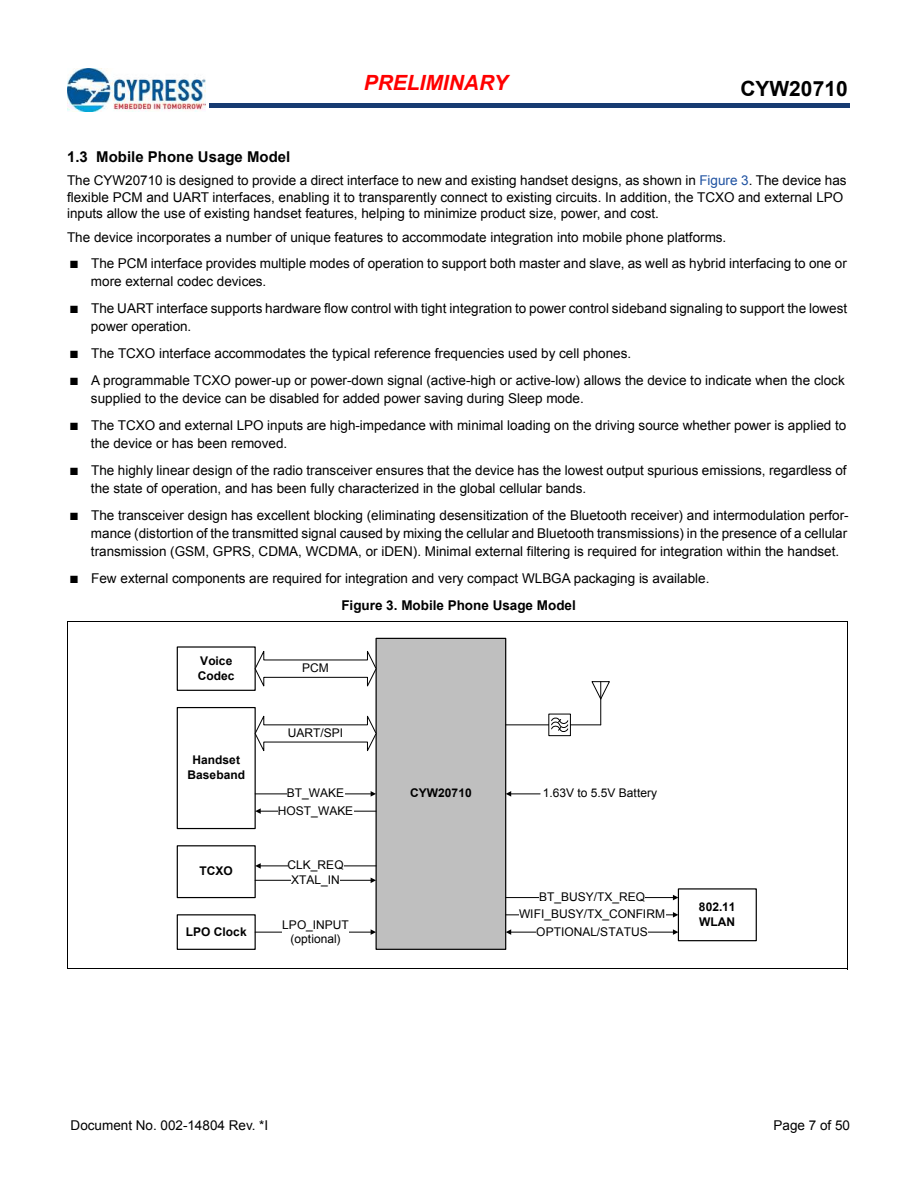
<style>
.page{position:relative;width:918px;height:1188px;background:#fff}
.page>*{position:absolute;margin:0;border:0;box-sizing:border-box;transform-origin:0 0}
.t1{font:italic 700 21px "Arial";color:#f00}
.t2{font:700 21px "Arial";color:#000}
.t3{font:700 15px "Arial";letter-spacing:.005em;color:#000}
.t4{font:13.5px/18px "Arial";color:#000}
.t5{font:12px/17.2px "Arial";color:#000;text-align:center}
.t6{font:700 12px/14.4px "Arial";letter-spacing:.005em;color:#000}
.s1{color:#1f52a1}
.s2{font-weight:700}
</style>
<div class="page">
<img style="left:67px;top:69px;width:138px;height:43px">
<hr style="left:210px;top:103px;width:640px;height:4px;background:#163b71">
<hr style="left:209px;top:107px;width:641px;height:1px;background:#163b71">
<div style="left:177px;top:646px;width:79px;height:45px;border:1px solid #000"></div>
<div style="left:177px;top:707px;width:79px;height:122px;border:1px solid #000"></div>
<div style="left:177px;top:845px;width:79px;height:53px;border:1px solid #000"></div>
<div style="left:177px;top:914px;width:79px;height:36px;border:1px solid #000"></div>
<div style="left:376px;top:638px;width:130px;height:311px;background:#bfbfbf"></div>
<div style="left:376px;top:638px;width:130px;height:312px;border:1px solid #000"></div>
<div style="left:678px;top:888px;width:79px;height:53px;border:1px solid #000"></div>
<svg style="left:254px;top:714px;width:123px;height:39px"></svg>
<hr style="left:255px;top:794px;width:116px;height:1px;background:#000">
<svg style="left:371px;top:791px;width:5px;height:6px"></svg>
<div style="left:287px;top:787px;width:57px;height:14px;background:#fff"></div>
<hr style="left:260px;top:811px;width:116px;height:1px;background:#000">
<svg style="left:255px;top:808px;width:6px;height:6px"></svg>
<div style="left:278px;top:804px;width:75px;height:14px;background:#fff"></div>
<hr style="left:260px;top:866px;width:116px;height:1px;background:#000">
<svg style="left:255px;top:863px;width:6px;height:6px"></svg>
<div style="left:288px;top:859px;width:56px;height:14px;background:#fff"></div>
<hr style="left:255px;top:932px;width:116px;height:1px;background:#000">
<svg style="left:371px;top:929px;width:5px;height:6px"></svg>
<div style="left:282px;top:918px;width:67px;height:28px;background:#fff"></div>
<hr style="left:510px;top:932px;width:164px;height:1px;background:#000">
<svg style="left:506px;top:929px;width:5px;height:6px"></svg>
<svg style="left:673px;top:929px;width:5px;height:6px"></svg>
<div style="left:536px;top:925px;width:112px;height:14px;background:#fff"></div>
<hr style="left:506px;top:897px;width:168px;height:1px;background:#000">
<svg style="left:673px;top:895px;width:5px;height:5px"></svg>
<div style="left:539px;top:890px;width:106px;height:15px;background:#fff"></div>
<hr style="left:506px;top:915px;width:168px;height:1px;background:#000">
<svg style="left:673px;top:912px;width:5px;height:6px"></svg>
<div style="left:519px;top:908px;width:146px;height:14px;background:#fff"></div>
<hr style="left:255px;top:880px;width:116px;height:1px;background:#000">
<svg style="left:371px;top:878px;width:5px;height:5px"></svg>
<div style="left:291px;top:873px;width:49px;height:14px;background:#fff"></div>
<hr style="left:510px;top:794px;width:30px;height:1px;background:#000">
<svg style="left:506px;top:791px;width:5px;height:6px"></svg>
<hr style="left:506px;top:725px;width:43px;height:1px;background:#000">
<div style="left:548px;top:714px;width:23px;height:22px;border:1px solid #000"></div>
<svg style="left:551px;top:717px;width:18px;height:15px"></svg>
<svg style="left:591px;top:681px;width:19px;height:44px"></svg>
<hr style="left:570px;top:725px;width:31px;height:1px;background:#000">
<svg style="left:254px;top:649px;width:123px;height:40px"></svg>
<hr style="left:67px;top:622px;width:781px;height:1px;background:#000">
<hr style="left:848px;top:622px;width:1px;height:347px;background:#000">
<hr style="left:67px;top:969px;width:781px;height:1px;background:#000">
<hr style="left:67px;top:622px;width:1px;height:347px;background:#000">
<h1 class="t1" style="left:364px;top:71px;width:146px">PRELIMINARY</h1>
<h1 class="t2" style="left:740px;top:80px;width:109px">CYW20710</h1>
<p class="t3" style="left:67px;top:151px;width:225px">1.3 Mobile Phone Usage Model</p>
<p class="t4" style="left:67px;top:173px;width:781px;line-height:16.5px">The CYW20710 is designed to provide a direct interface to new and existing handset designs, as shown in <span class="s1">Figure 3</span>. The device has flexible PCM and UART interfaces, enabling it to transparently connect to existing circuits. In addition, the TCXO and external LPO inputs allow the use of existing handset features, helping to minimize product size, power, and cost.</p>
<p class="t4" style="left:67px;top:230px;width:661px">The device incorporates a number of unique features to accommodate integration into mobile phone platforms.</p>
<p class="t4" style="left:91px;top:255px;width:757px;text-indent:-21px">■ The PCM interface provides multiple modes of operation to support both master and slave, as well as hybrid interfacing to one or more external codec devices.</p>
<p class="t4" style="left:91px;top:300px;width:758px;text-indent:-21px">■ The UART interface supports hardware flow control with tight integration to power control sideband signaling to support the lowest power operation.</p>
<p class="t4" style="left:70px;top:345px;width:563px">■ The TCXO interface accommodates the typical reference frequencies used by cell phones.</p>
<p class="t4" style="left:91px;top:372px;width:755px;text-indent:-21px">■ A programmable TCXO power-up or power-down signal (active-high or active-low) allows the device to indicate when the clock supplied to the device can be disabled for added power saving during Sleep mode.</p>
<p class="t4" style="left:91px;top:417px;width:757px;text-indent:-21px">■ The TCXO and external LPO inputs are high-impedance with minimal loading on the driving source whether power is applied to the device or has been removed.</p>
<p class="t4" style="left:91px;top:462px;width:757px;text-indent:-21px">■ The highly linear design of the radio transceiver ensures that the device has the lowest output spurious emissions, regardless of the state of operation, and has been fully characterized in the global cellular bands.</p>
<p class="t4" style="left:91px;top:507px;width:759px;text-align:justify;text-indent:-21px">■ The transceiver design has excellent blocking (eliminating desensitization of the Bluetooth receiver) and intermodulation perfor&shy;mance (distortion of the transmitted signal caused by mixing the cellular and Bluetooth transmissions) in the presence of a cellular transmission (GSM, GPRS, CDMA, WCDMA, or iDEN). Minimal external filtering is required for integration within the handset.</p>
<p class="t4" style="left:341px;top:566px;width:370px;line-height:27px;text-indent:-271px">■ Few external components are required for integration and very compact WLBGA packaging is available.<br><span class="s2">Figure 3. Mobile Phone Usage Model</span></p>
<p class="t6" style="left:198px;top:655px;width:38px">Voice<br>Codec</p>
<p class="t6" style="left:188px;top:754px;width:59px;text-align:center">Handset<br>Baseband</p>
<p class="t6" style="left:200px;top:865px;width:35px">TCXO</p>
<p class="t6" style="left:186px;top:925px;width:62px">LPO Clock</p>
<p class="t5" style="left:302px;top:660px;width:28px">PCM</p>
<p class="t5" style="left:288px;top:725px;width:57px">UART/SPI</p>
<p class="t5" style="left:278px;top:786px;width:77px">BT_WAKE<br>HOST_WAKE</p>
<p class="t5" style="left:288px;top:858px;width:58px">CLK_REQ</p>
<p class="t5" style="left:291px;top:872px;width:50px">XTAL_IN</p>
<p class="t6" style="left:410px;top:787px;width:63px">CYW20710</p>
<p class="t5" style="left:543px;top:786px;width:116px">1.63V to 5.5V Battery</p>
<p class="t5" style="left:519px;top:889px;width:147px">BT_BUSY/TX_REQ<br>WIFI_BUSY/TX_CONFIRM</p>
<p class="t5" style="left:282px;top:918px;width:68px;line-height:14.2px">LPO_INPUT (optional)</p>
<p class="t5" style="left:536px;top:924px;width:113px">OPTIONAL/STATUS</p>
<p class="t6" style="left:699px;top:901px;width:38px">802.11<br>WLAN</p>
<p class="t4" style="left:71px;top:1117px;width:199px">Document No. 002-14804 Rev. *I</p>
<p class="t4" style="left:774px;top:1117px;width:78px">Page 7 of 50</p>
</div>
